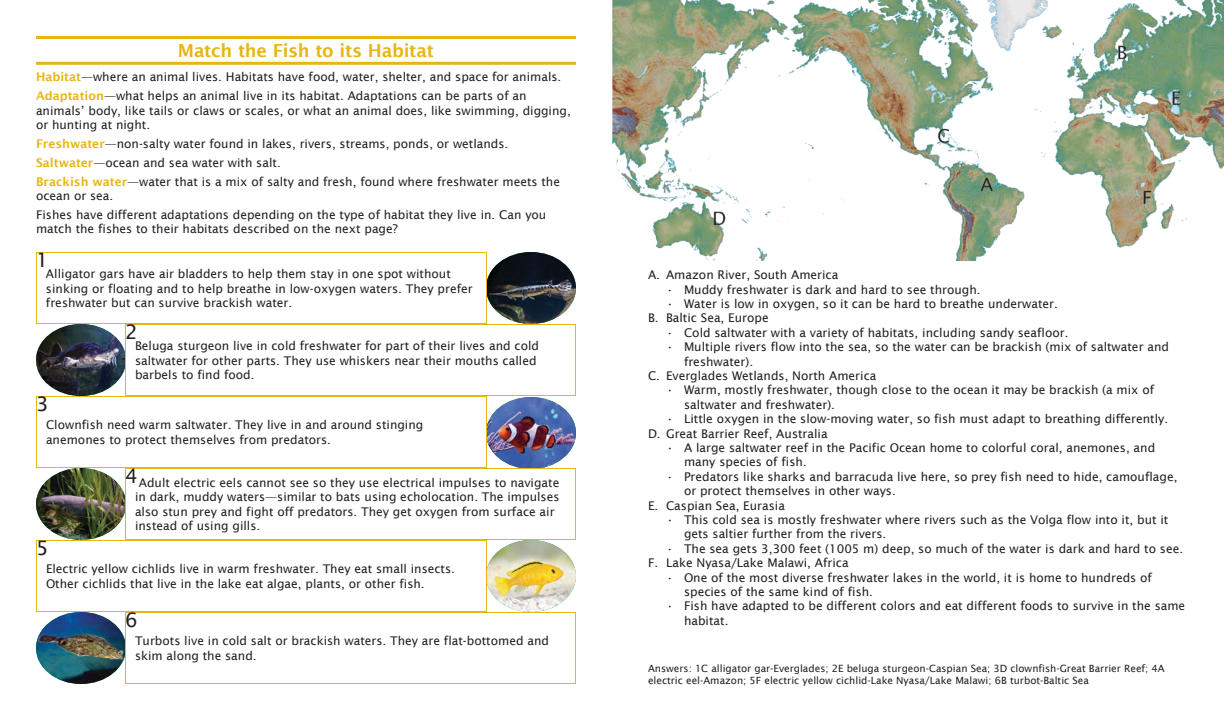
<style>
.page{position:relative;width:1224px;height:720px;background:#fff}
.page>*{position:absolute;margin:0;border:0;box-sizing:border-box;transform-origin:0 0}
.t1{font:20px "Lucida Sans";color:#231f20}
.t2{font:600 18px "Lucida Sans";letter-spacing:-.02em;color:#e8b513}
.t3{font:12px/14.4px "Lucida Sans";color:#231f20}
.t4{font:10px/12px "Lucida Sans";color:#231f20}
.s1{font-weight:600;color:#e8b513}
</style>
<div class="page">
<img style="left:487px;top:252px;width:89px;height:72px">
<img style="left:36px;top:468px;width:89px;height:72px">
<img style="left:36px;top:324px;width:89px;height:72px">
<img style="left:36px;top:612px;width:89px;height:72px">
<img style="left:487px;top:540px;width:89px;height:72px">
<img style="left:487px;top:397px;width:89px;height:71px">
<img style="left:612px;top:0;width:612px;height:261px">
<hr style="left:36px;top:62px;width:540px;height:3px;background:#e8b513">
<hr style="left:36px;top:36px;width:540px;height:3px;background:#e8b513">
<div style="left:36px;top:252px;width:451px;height:72px;border:1px solid #e8b513"></div>
<div style="left:125px;top:324px;width:451px;height:72px;border:1px solid #e8b513"></div>
<div style="left:36px;top:396px;width:451px;height:72px;border:1px solid #e8b513"></div>
<div style="left:125px;top:468px;width:451px;height:72px;border:1px solid #e8b513"></div>
<div style="left:36px;top:540px;width:451px;height:72px;border:1px solid #e8b513"></div>
<div style="left:125px;top:612px;width:451px;height:72px;border:1px solid #e8b513"></div>
<h2 class="t2" style="left:178px;top:41px;width:258px">Match the Fish to its Habitat</h2>
<p class="t3" style="left:36px;top:68px;width:527px;line-height:18.9px"><span class="s1">Habitat</span>—where an animal lives. Habitats have food, water, shelter, and space for animals.<br><span class="s1">Adaptation</span>—what helps an animal live in its habitat. Adaptations can be parts of an</p>
<p class="t3" style="left:36px;top:103px;width:536px">animals’ body, like tails or claws or scales, or what an animal does, like swimming, digging, or hunting at night.</p>
<p class="t3" style="left:36px;top:134px;width:526px;line-height:18.9px"><span class="s1">Freshwater</span>—non-salty water found in lakes, rivers, streams, ponds, or wetlands.<br><span class="s1">Saltwater</span>—ocean and sea water with salt.<br><span class="s1">Brackish water</span>—water that is a mix of salty and fresh, found where freshwater meets the</p>
<p class="t3" style="left:36px;top:186px;width:512px;line-height:18.9px">ocean or sea.<br>Fishes have different adaptations depending on the type of habitat they live in. Can you</p>
<p class="t3" style="left:36px;top:222px;width:363px">match the fishes to their habitats described on the next page?</p>
<p class="t3" style="left:46px;top:267px;width:428px">Alligator gars have air bladders to help them stay in one spot without sinking or floating and to help breathe in low-oxygen waters. They prefer freshwater but can survive brackish water.</p>
<h1 class="t1" style="left:36px;top:249px;width:14px">1</h1>
<h1 class="t1" style="left:36px;top:393px;width:14px">3</h1>
<h1 class="t1" style="left:125px;top:321px;width:14px">2</h1>
<p class="t3" style="left:135px;top:339px;width:406px">Beluga sturgeon live in cold freshwater for part of their lives and cold saltwater for other parts. They use whiskers near their mouths called barbels to find food.</p>
<p class="t3" style="left:46px;top:418px;width:379px">Clownfish need warm saltwater. They live in and around stinging anemones to protect themselves from predators.</p>
<h1 class="t1" style="left:36px;top:537px;width:14px">5</h1>
<h1 class="t1" style="left:125px;top:465px;width:14px">4</h1>
<p class="t3" style="left:135px;top:476px;width:426px;text-indent:4px">Adult electric eels cannot see so they use electrical impulses to navigate in dark, muddy waters—similar to bats using echolocation. The impulses also stun prey and fight off predators. They get oxygen from surface air instead of using gills.</p>
<p class="t3" style="left:46px;top:562px;width:411px">Electric yellow cichlids live in warm freshwater. They eat small insects.<br>Other cichlids that live in the lake eat algae, plants, or other fish.</p>
<h1 class="t1" style="left:125px;top:609px;width:14px">6</h1>
<p class="t3" style="left:135px;top:634px;width:415px">Turbots live in cold salt or brackish waters. They are flat-bottomed and skim along the sand.</p>
<p class="t3" style="left:648px;top:268px;width:192px">A. Amazon River, South America</p>
<p class="t3" style="left:666px;top:282px;width:316px">• Muddy freshwater is dark and hard to see through.</p>
<p class="t3" style="left:648px;top:297px;width:411px;text-indent:18px">• Water is low in oxygen, so it can be hard to breathe underwater.<br>B. Baltic Sea, Europe</p>
<p class="t3" style="left:666px;top:325px;width:404px">• Cold saltwater with a variety of habitats, including sandy seafloor.</p>
<p class="t3" style="left:666px;top:340px;width:505px">• Multiple rivers flow into the sea, so the water can be brackish (mix of saltwater and</p>
<p class="t3" style="left:684px;top:354px;width:71px">freshwater).</p>
<p class="t3" style="left:648px;top:369px;width:230px">C. Everglades Wetlands, North America</p>
<p class="t3" style="left:684px;top:383px;width:472px;text-indent:-18px">• Warm, mostly freshwater, though close to the ocean it may be brackish (a mix of saltwater and freshwater).</p>
<p class="t3" style="left:648px;top:412px;width:522px;text-indent:18px">• Little oxygen in the slow-moving water, so fish must adapt to breathing differently.<br>D. Great Barrier Reef, Australia</p>
<p class="t3" style="left:684px;top:441px;width:473px;text-indent:-18px">• A large saltwater reef in the Pacific Ocean home to colorful coral, anemones, and many species of fish.</p>
<p class="t3" style="left:666px;top:469px;width:513px">• Predators like sharks and barracuda live here, so prey fish need to hide, camouflage,</p>
<p class="t3" style="left:684px;top:484px;width:213px">or protect themselves in other ways.</p>
<p class="t3" style="left:648px;top:498px;width:138px">E. Caspian Sea, Eurasia</p>
<p class="t3" style="left:684px;top:513px;width:486px;text-indent:-18px">• This cold sea is mostly freshwater where rivers such as the Volga flow into it, but it gets saltier further from the rivers.</p>
<p class="t3" style="left:648px;top:541px;width:537px;text-indent:18px">• The sea gets 3,300 feet (1005 m) deep, so much of the water is dark and hard to see.<br>F. Lake Nyasa/Lake Malawi, Africa</p>
<p class="t3" style="left:684px;top:570px;width:469px;text-indent:-18px">• One of the most diverse freshwater lakes in the world, it is home to hundreds of species of the same kind of fish.</p>
<p class="t3" style="left:684px;top:599px;width:503px;text-indent:-18px">• Fish have adapted to be different colors and eat different foods to survive in the same habitat.</p>
<p class="t4" style="left:648px;top:662px;width:518px">Answers: 1C alligator gar-Everglades; 2E beluga sturgeon-Caspian Sea; 3D clownfish-Great Barrier Reef; 4A electric eel-Amazon; 5F electric yellow cichlid-Lake Nyasa/Lake Malawi; 6B turbot-Baltic Sea</p>
</div>
